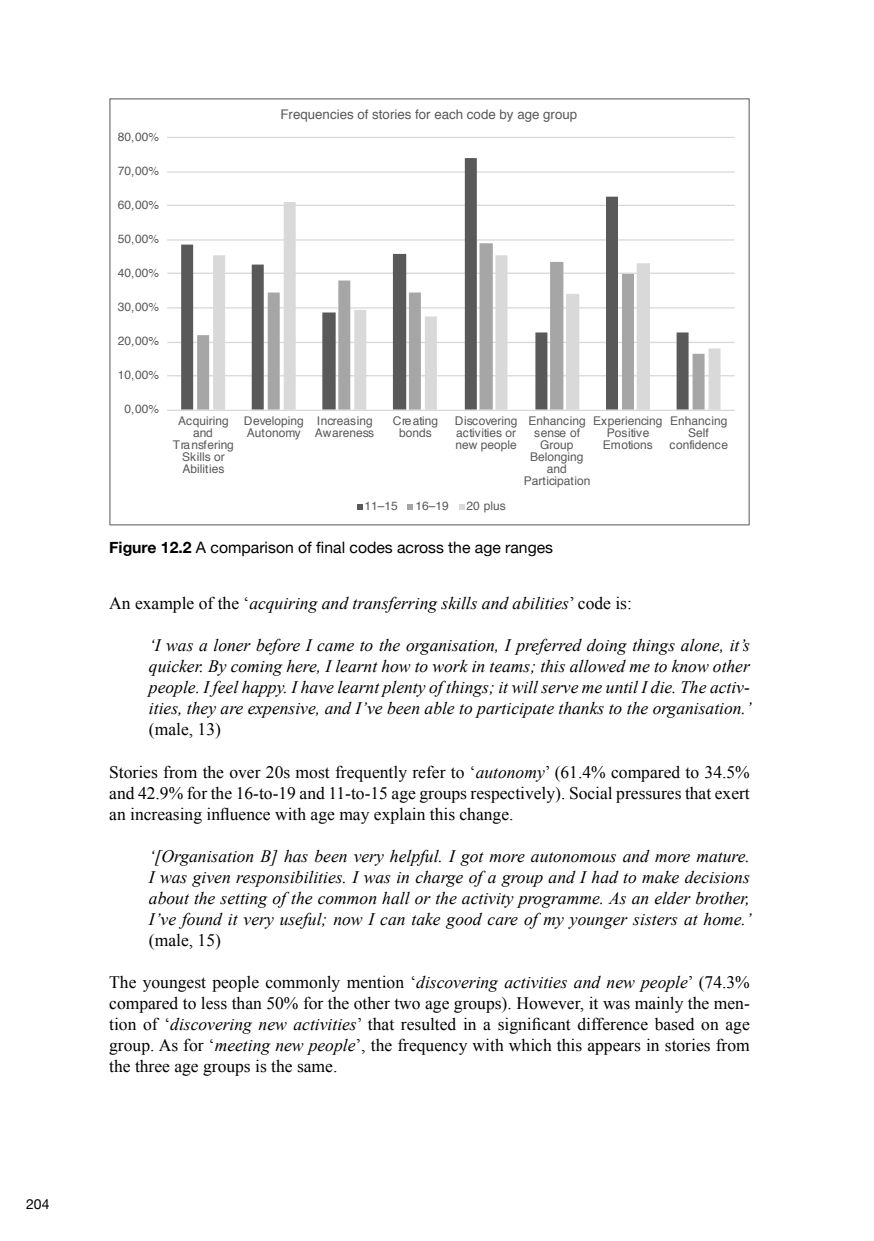
<style>
.page{position:relative;width:874px;height:1241px;background:#fff}
.page>*{position:absolute;margin:0;border:0;box-sizing:border-box;transform-origin:0 0}
.t1{font:italic 17.5px/21px "Times New Roman";color:#000;text-align:justify}
.t2{font:17.5px/21px "Times New Roman";color:#000;text-align:justify}
.t3{font:15.75px "Helvetica Neue";color:#000}
.t4{font:14px "Helvetica Neue";color:#000}
.t5{font:13.3px "Helvetica";color:#595959}
.t6{font:11.9px/11.9px "Helvetica";color:#595959;text-align:center}
.s1{font-weight:700}
.s2{font-style:normal}
.s3{font-style:italic}
</style>
<div class="page">
<hr style="left:167px;top:375px;width:567px;height:1px;background:#d9d9d9">
<hr style="left:167px;top:342px;width:567px;height:1px;background:#d9d9d9">
<hr style="left:167px;top:307px;width:567px;height:1px;background:#d9d9d9">
<hr style="left:167px;top:272px;width:567px;height:2px;background:#d9d9d9">
<hr style="left:167px;top:239px;width:567px;height:1px;background:#d9d9d9">
<hr style="left:167px;top:205px;width:567px;height:1px;background:#d9d9d9">
<hr style="left:167px;top:171px;width:567px;height:2px;background:#d9d9d9">
<hr style="left:167px;top:137px;width:567px;height:1px;background:#d9d9d9">
<svg style="left:181px;top:158px;width:507px;height:251px"></svg>
<svg style="left:197px;top:243px;width:16px;height:166px"></svg>
<svg style="left:213px;top:202px;width:507px;height:207px"></svg>
<hr style="left:167px;top:409px;width:567px;height:2px;background:#d9d9d9">
<svg style="left:357px;top:504px;width:5px;height:5px"></svg>
<svg style="left:407px;top:504px;width:5px;height:5px"></svg>
<svg style="left:459px;top:504px;width:5px;height:5px"></svg>
<p class="t4" style="left:26px;top:1193px;width:25px">204</p>
<p class="t6" style="left:118px;top:132px;width:43px">80,00%</p>
<p class="t6" style="left:118px;top:166px;width:43px">70,00%</p>
<p class="t6" style="left:118px;top:199px;width:43px">60,00%</p>
<p class="t6" style="left:118px;top:233px;width:43px">50,00%</p>
<p class="t6" style="left:118px;top:267px;width:43px">40,00%</p>
<p class="t6" style="left:118px;top:301px;width:43px">30,00%</p>
<p class="t6" style="left:118px;top:335px;width:43px">20,00%</p>
<p class="t6" style="left:118px;top:369px;width:43px">10,00%</p>
<p class="t6" style="left:124px;top:403px;width:36px">0,00%</p>
<p class="t5" style="left:280px;top:104px;width:298px">Frequencies of stories for each code by age group</p>
<p class="t6" style="left:173px;top:415px;width:63px">Acquiring and<br>Transfering<br>Skills or<br>Abilities</p>
<p class="t6" style="left:244px;top:415px;width:61px;text-align:left">Developing<br>Autonomy</p>
<p class="t6" style="left:315px;top:415px;width:61px;text-align:left">Increasing<br>Awareness</p>
<p class="t6" style="left:392px;top:415px;width:47px">Creating bonds</p>
<p class="t6" style="left:454px;top:415px;width:64px;text-align:justify">Discovering activities or new people</p>
<p class="t6" style="left:523px;top:415px;width:68px">Enhancing sense of<br>Group<br>Belonging and<br>Participation</p>
<p class="t6" style="left:592px;top:415px;width:71px">Experiencing<br>Positive<br>Emotions</p>
<p class="t6" style="left:669px;top:415px;width:60px">Enhancing<br>Self confidence</p>
<p class="t6" style="left:364px;top:499px;width:35px">11–15</p>
<p class="t6" style="left:415px;top:499px;width:35px">16–19</p>
<p class="t6" style="left:466px;top:499px;width:41px">20 plus</p>
<p class="t3" style="left:109px;top:536px;width:445px"><span class="s1">Figure 12.2</span> A comparison of final codes across the age ranges</p>
<p class="t1" style="left:109px;top:592px;width:524px"><span class="s2">An example of the ‘</span>acquiring and transferring skills and abilities<span class="s2">’ code is:</span></p>
<p class="t1" style="left:149px;top:634px;width:604px">‘I was a loner before I came to the organisation, I preferred doing things alone, it’s quicker. By coming here, I learnt how to work in teams; this allowed me to know other people. I feel happy. I have learnt plenty of things; it will serve me until I die. The activ&shy;ities, they are expensive, and I’ve been able to participate thanks to the organisation.’</p>
<p class="t2" style="left:149px;top:718px;width:73px">(male, 13)</p>
<p class="t2" style="left:109px;top:760px;width:641px">Stories from the over 20s most frequently refer to ‘<span class="s3">autonomy</span>’ (61.4% compared to 34.5% and 42.9% for the 16-to-19 and 11-to-15 age groups respectively). Social pressures that exert an increasing influence with age may explain this change.</p>
<p class="t1" style="left:149px;top:844px;width:604px">‘[Organisation B] has been very helpful. I got more autonomous and more mature.<br>I was given responsibilities. I was in charge of a group and I had to make decisions about the setting of the common hall or the activity programme. As an elder brother, I’ve found it very useful; now I can take good care of my younger sisters at home.’</p>
<p class="t2" style="left:149px;top:928px;width:73px">(male, 15)</p>
<p class="t2" style="left:109px;top:970px;width:641px">The youngest people commonly mention ‘<span class="s3">discovering activities and new people</span>’ (74.3% compared to less than 50% for the other two age groups). However, it was mainly the men&shy;tion of ‘<span class="s3">discovering new activities</span>’ that resulted in a significant difference based on age group. As for ‘<span class="s3">meeting new people</span>’, the frequency with which this appears in stories from the three age groups is the same.</p>
</div>
